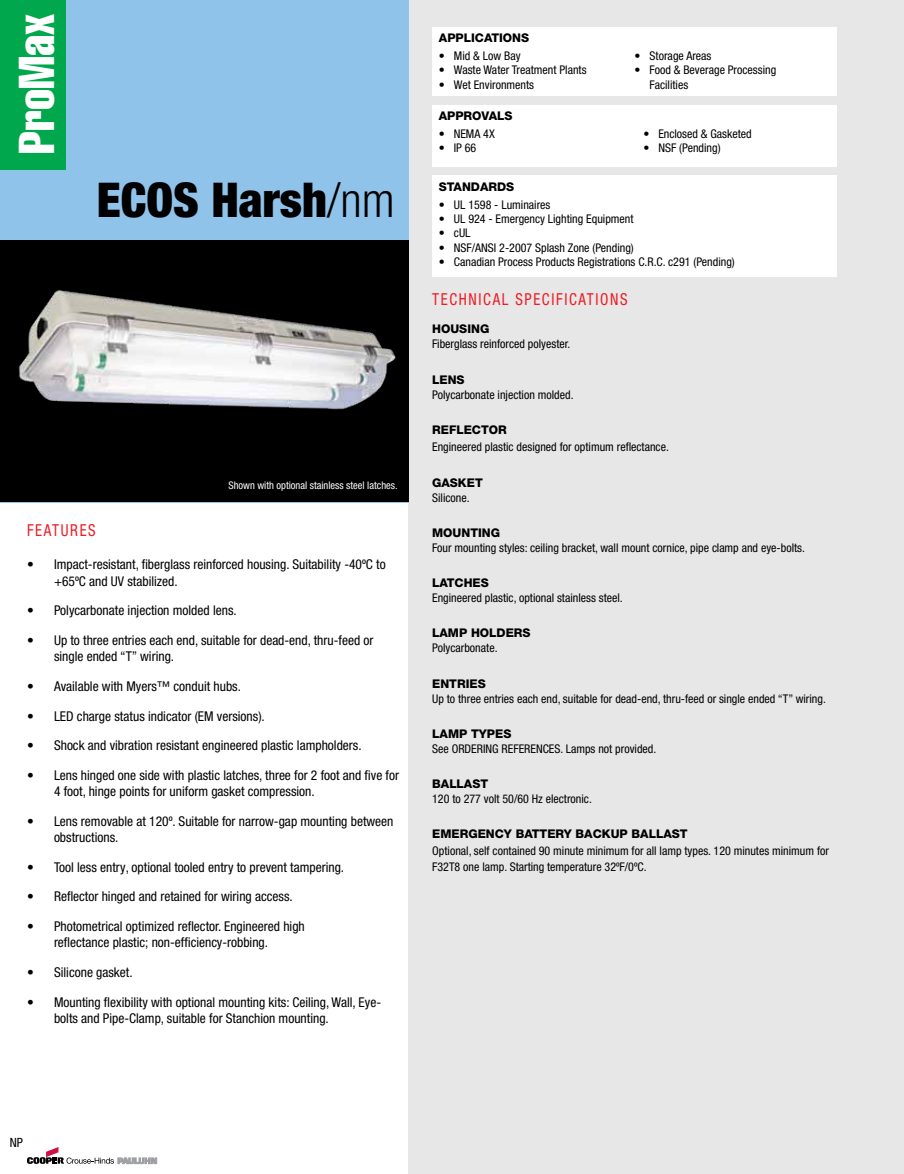
<style>
.page{position:relative;width:904px;height:1174px;background:#fff}
.page>*{position:absolute;margin:0;border:0;box-sizing:border-box;transform-origin:0 0}
.t1{font:extra-condensed 49.5px "Helvetica";color:#fff}
.t2{font:900 condensed 48px "Helvetica Neue LT Pro";color:#000}
.t3{font:condensed 16.5px "Helvetica Neue";letter-spacing:.11em;color:#ed1d25;scale:.91 1}
.t4{font:condensed 13.5px/16.2px "Helvetica Neue LT Pro";color:#000}
.t5{font:condensed 12.75px "Helvetica Neue";color:#000}
.t6{font:condensed 12px/16.5px "Helvetica Neue LT Pro";color:#000}
.t7{font:800 12px "Helvetica Neue LT Pro";color:#000}
.t8{font:condensed 10.5px "Helvetica Neue";color:#fff}
.s1{font-weight:300}
</style>
<div class="page">
<div style="left:409px;top:0;width:495px;height:1174px;background:#e7e7e8"></div>
<div style="left:0;top:0;width:409px;height:502px;background:#8fc3ea"></div>
<div style="left:0;top:240px;width:409px;height:261px;background:#000"></div>
<svg style="left:27px;top:1147px;width:130px;height:17px"></svg>
<div style="left:0;top:0;width:66px;height:169px;background:#00a74c"></div>
<div style="left:432px;top:105px;width:405px;height:62px;background:#fff"></div>
<div style="left:432px;top:176px;width:405px;height:101px;background:#fff"></div>
<div style="left:432px;top:27px;width:405px;height:69px;background:#fff"></div>
<img style="left:0;top:244px;width:409px;height:220px">
<h1 class="t1" style="left:5px;top:154px;width:142px;rotate:-90deg">ProMax</h1>
<h2 class="t2" style="left:97px;top:172px;width:299px">ECOS Harsh<span class="s1">/nm</span></h2>
<p class="t8" style="left:228px;top:479px;width:171px">Shown with optional stainless steel latches.</p>
<p class="t3" style="left:27px;top:520px;width:77px">FEATURES</p>
<p class="t4" style="left:54px;top:556px;width:333px;text-indent:-27px">• Impact-resistant, fiberglass reinforced housing. Suitability -40ºC to +65ºC and UV stabilized.</p>
<p class="t4" style="left:27px;top:602px;width:211px">• Polycarbonate injection molded lens.</p>
<p class="t4" style="left:54px;top:632px;width:321px;text-indent:-27px">• Up to three entries each end, suitable for dead-end, thru-feed or single ended “T” wiring.</p>
<p class="t4" style="left:27px;top:678px;width:216px">• Available with Myers™ conduit hubs.</p>
<p class="t4" style="left:27px;top:708px;width:239px">• LED charge status indicator (EM versions).</p>
<p class="t4" style="left:27px;top:737px;width:336px">• Shock and vibration resistant engineered plastic lampholders.</p>
<p class="t4" style="left:54px;top:767px;width:347px;text-indent:-27px">• Lens hinged one side with plastic latches, three for 2 foot and five for<br>4 foot, hinge points for uniform gasket compression.</p>
<p class="t4" style="left:54px;top:813px;width:341px;text-indent:-27px">• Lens removable at 120º. Suitable for narrow-gap mounting between obstructions.</p>
<p class="t4" style="left:27px;top:859px;width:319px">• Tool less entry, optional tooled entry to prevent tampering.</p>
<p class="t4" style="left:27px;top:888px;width:267px">• Reflector hinged and retained for wiring access.</p>
<p class="t4" style="left:54px;top:918px;width:252px;text-indent:-27px">• Photometrical optimized reflector. Engineered high reflectance plastic; non-efficiency-robbing.</p>
<p class="t4" style="left:27px;top:964px;width:107px">• Silicone gasket.</p>
<p class="t4" style="left:54px;top:994px;width:329px;text-indent:-27px">• Mounting flexibility with optional mounting kits: Ceiling, Wall, Eye&shy;bolts and Pipe-Clamp, suitable for Stanchion mounting.</p>
<p class="t7" style="left:439px;top:31px;width:92px">APPLICATIONS</p>
<p class="t6" style="left:439px;top:47px;width:83px">• Mid &amp; Low Bay</p>
<p class="t6" style="left:439px;top:62px;width:149px">• Waste Water Treatment Plants</p>
<p class="t6" style="left:439px;top:76px;width:97px">• Wet Environments</p>
<p class="t7" style="left:439px;top:109px;width:75px">APPROVALS</p>
<p class="t6" style="left:439px;top:125px;width:58px">• NEMA 4X</p>
<p class="t6" style="left:439px;top:139px;width:39px">• IP 66</p>
<p class="t6" style="left:635px;top:47px;width:78px">• Storage Areas</p>
<p class="t6" style="left:650px;top:63px;width:128px;line-height:14.4px;text-indent:-15px">• Food &amp; Beverage Processing<br>Facilities</p>
<p class="t6" style="left:643px;top:125px;width:110px">• Enclosed &amp; Gasketed</p>
<p class="t6" style="left:643px;top:139px;width:79px">• NSF (Pending)</p>
<p class="t7" style="left:439px;top:180px;width:77px">STANDARDS</p>
<p class="t6" style="left:439px;top:196px;width:113px">• UL 1598 - Luminaires</p>
<p class="t6" style="left:439px;top:210px;width:196px">• UL 924 - Emergency Lighting Equipment</p>
<p class="t6" style="left:439px;top:225px;width:33px">• cUL</p>
<p class="t6" style="left:439px;top:239px;width:196px">• NSF/ANSI 2-2007 Splash Zone (Pending)</p>
<p class="t6" style="left:439px;top:254px;width:297px">• Canadian Process Products Registrations C.R.C. c291 (Pending)</p>
<p class="t3" style="left:432px;top:290px;width:216px">TECHNICAL SPECIFICATIONS</p>
<p class="t7" style="left:432px;top:322px;width:59px">HOUSING</p>
<p class="t6" style="left:432px;top:336px;width:140px">Fiberglass reinforced polyester.</p>
<p class="t7" style="left:432px;top:372px;width:34px">LENS</p>
<p class="t6" style="left:432px;top:386px;width:143px">Polycarbonate injection molded.</p>
<p class="t7" style="left:432px;top:423px;width:76px">REFLECTOR</p>
<p class="t6" style="left:432px;top:439px;width:238px">Engineered plastic designed for optimum reflectance.</p>
<p class="t7" style="left:432px;top:475px;width:52px">GASKET</p>
<p class="t6" style="left:432px;top:489px;width:39px">Silicone.</p>
<p class="t7" style="left:432px;top:525px;width:70px">MOUNTING</p>
<p class="t6" style="left:432px;top:539px;width:374px">Four mounting styles: ceiling bracket, wall mount cornice, pipe clamp and eye-bolts.</p>
<p class="t7" style="left:432px;top:576px;width:58px">LATCHES</p>
<p class="t6" style="left:432px;top:589px;width:192px">Engineered plastic, optional stainless steel.</p>
<p class="t7" style="left:432px;top:626px;width:100px">LAMP HOLDERS</p>
<p class="t6" style="left:432px;top:640px;width:67px">Polycarbonate.</p>
<p class="t7" style="left:432px;top:676px;width:55px">ENTRIES</p>
<p class="t6" style="left:432px;top:690px;width:395px">Up to three entries each end, suitable for dead-end, thru-feed or single ended “T” wiring.</p>
<p class="t7" style="left:432px;top:726px;width:81px">LAMP TYPES</p>
<p class="t6" style="left:432px;top:740px;width:226px">See ORDERING REFERENCES. Lamps not provided.</p>
<p class="t7" style="left:432px;top:777px;width:58px">BALLAST</p>
<p class="t6" style="left:432px;top:790px;width:161px">120 to 277 volt 50/60 Hz electronic.</p>
<p class="t7" style="left:432px;top:827px;width:257px">EMERGENCY BATTERY BACKUP BALLAST</p>
<p class="t6" style="left:432px;top:842px;width:398px">Optional, self contained 90 minute minimum for all lamp types. 120 minutes minimum for<br>F32T8 one lamp. Starting temperature 32ºF/0ºC.</p>
<p class="t5" style="left:10px;top:1136px;width:15px">NP</p>
</div>
